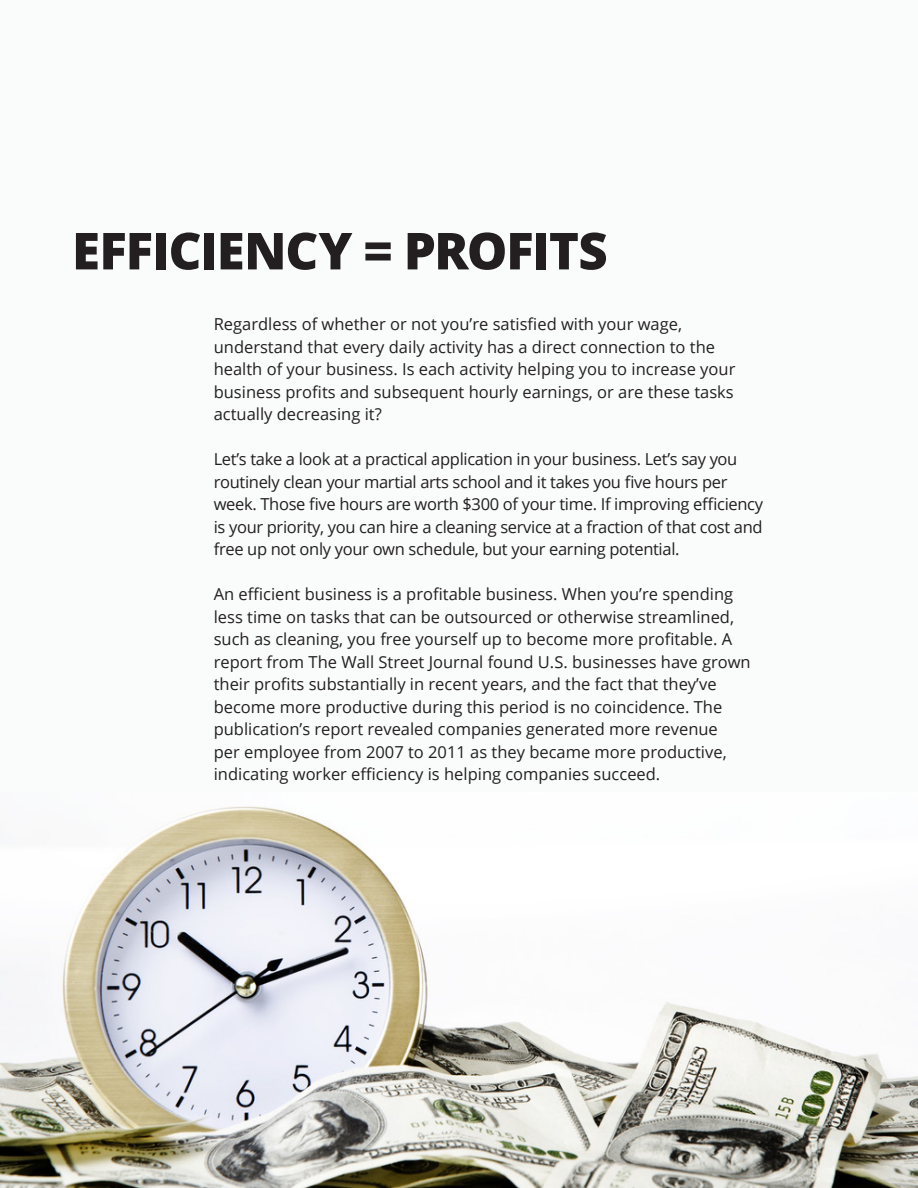
<style>
.page{position:relative;width:918px;height:1188px;background:#fff}
.page>*{position:absolute;margin:0;border:0;box-sizing:border-box;transform-origin:0 0}
.t1{font:800 51px "Open Sans";letter-spacing:-.025em;color:#231f20}
.t2{font:16.5px/22.5px "Open Sans";color:#231f20}
.t3{font:16.5px/22.5px "Open Sans";letter-spacing:-.02em;color:#231f20}
</style>
<div class="page">
<div style="left:0;top:0;width:918px;height:826px;background:#fafcfb"></div>
<img style="left:0;top:806px;width:918px;height:382px">
<p class="t1" style="left:72px;top:212px;width:537px">EFFICIENCY = PROFITS</p>
<p class="t2" style="left:214px;top:313px;width:523px">Regardless of whether or not you’re satisfied with your wage, understand that every daily activity has a direct connection to the health of your business. Is each activity helping you to increase your business profits and subsequent hourly earnings, or are these tasks actually decreasing it?</p>
<p class="t3" style="left:214px;top:448px;width:551px">Let’s take a look at a practical application in your business. Let’s say you routinely clean your martial arts school and it takes you five hours per week. Those five hours are worth $300 of your time. If improving efficiency is your priority, you can hire a cleaning service at a fraction of that cost and free up not only your own schedule, but your earning potential.</p>
<p class="t2" style="left:214px;top:583px;width:539px">An efficient business is a profitable business. When you’re spending less time on tasks that can be outsourced or otherwise streamlined, such as cleaning, you free yourself up to become more profitable. A report from The Wall Street Journal found U.S. businesses have grown their profits substantially in recent years, and the fact that they’ve become more productive during this period is no coincidence. The publication’s report revealed companies generated more revenue<br>per employee from 2007 to 2011 as they became more productive, indicating worker efficiency is helping companies succeed.</p>
</div>
